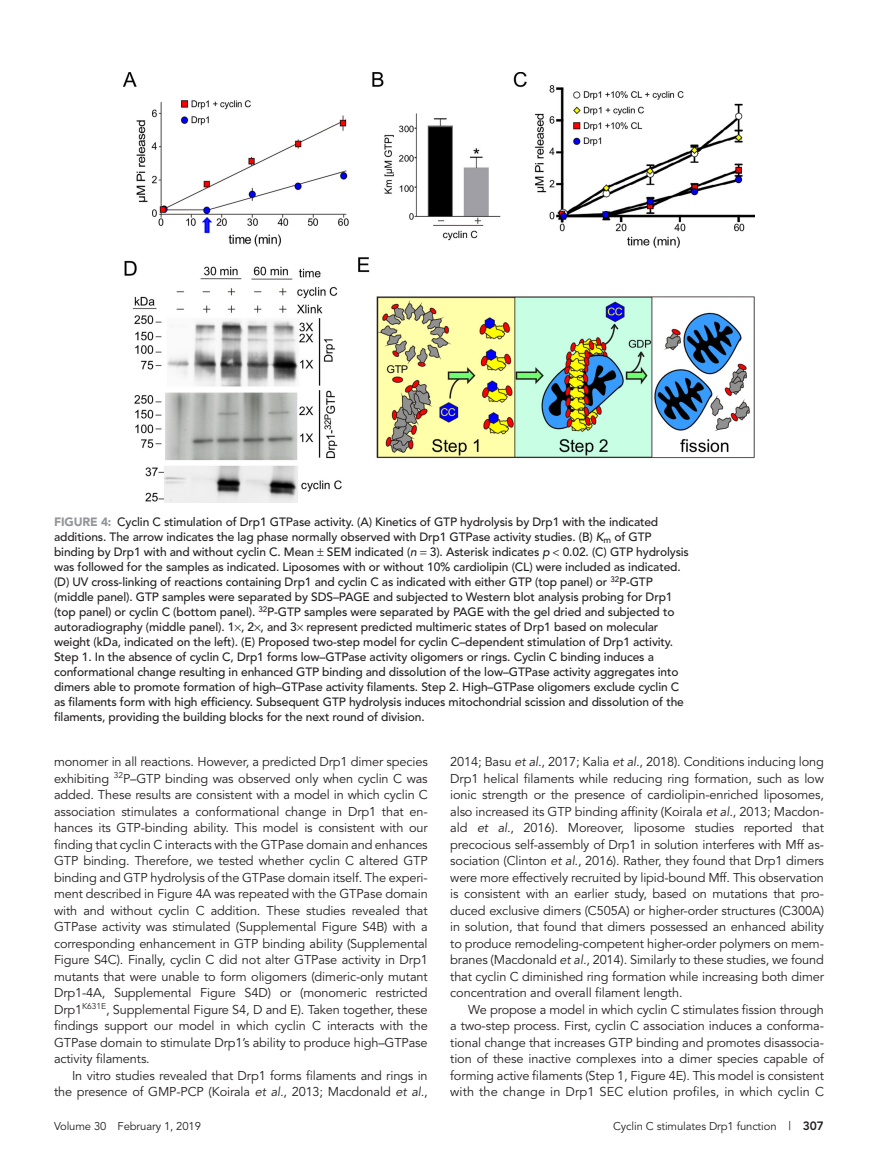
<style>
.page{position:relative;width:878px;height:1175px;background:#fff}
.page>*{position:absolute;margin:0;border:0;box-sizing:border-box;transform-origin:0 0}
.Para{font:12.75px/16.5px "Avenir";letter-spacing:-.01em;color:#231f20;text-align:justify}
.FigCaption_35_5p{font:500 12px/15px "Avenir";letter-spacing:-.01em;color:#231f20}
.t1{font:11.25px "Avenir";letter-spacing:-.01em;color:#231f20}
.s1{font-weight:900;color:#939598}
.s2{font-style:italic}
.s3{font-size:12px}
.s4{font-weight:800;font-size:12px}
</style>
<div class="page">
<img style="left:124px;top:72px;width:630px;height:430px">
<p class="FigCaption_35_5p" style="left:54px;top:514px;width:636px"><span class="s1">FIGURE 4:</span> Cyclin C stimulation of Drp1 GTPase activity. (A) Kinetics of GTP hydrolysis by Drp1 with the indicated additions. The arrow indicates the lag phase normally observed with Drp1 GTPase activity studies. (B) <span class="s2">K</span><sub>m</sub> of GTP binding by Drp1 with and without cyclin C. Mean SEM indicated (<span class="s2">n</span> 3). Asterisk indicates <span class="s2">p</span> 0.02. (C) GTP hydrolysis was followed for the samples as indicated. Liposomes with or without 10% cardiolipin (CL) were included as indicated. (D) UV cross-linking of reactions containing Drp1 and cyclin C as indicated with either GTP (top panel) or <sup>32</sup>P-GTP (middle panel). GTP samples were separated by SDS–PAGE and subjected to Western blot analysis probing for Drp1 (top panel) or cyclin C (bottom panel). <sup>32</sup>P-GTP samples were separated by PAGE with the gel dried and subjected to autoradiography (middle panel). 1 , 2 , and 3 represent predicted multimeric states of Drp1 based on molecular weight (kDa, indicated on the left). (E) Proposed two-step model for cyclin C–dependent stimulation of Drp1 activity.<br>Step 1. In the absence of cyclin C, Drp1 forms low–GTPase activity oligomers or rings. Cyclin C binding induces a conformational change resulting in enhanced GTP binding and dissolution of the low–GTPase activity aggregates into dimers able to promote formation of high–GTPase activity filaments. Step 2. High–GTPase oligomers exclude cyclin C as filaments form with high efficiency. Subsequent GTP hydrolysis induces mitochondrial scission and dissolution of the filaments, providing the building blocks for the next round of division.</p>
<p class="Para" style="left:54px;top:753px;width:375px">monomer in all reactions. However, a predicted Drp1 dimer species exhibiting <sup>32</sup>P–GTP binding was observed only when cyclin C was added. These results are consistent with a model in which cyclin C association stimulates a conformational change in Drp1 that en&shy;hances its GTP-binding ability. This model is consistent with our finding that cyclin C interacts with the GTPase domain and enhances GTP binding. Therefore, we tested whether cyclin C altered GTP binding and GTP hydrolysis of the GTPase domain itself. The experi&shy;ment described in Figure 4A was repeated with the GTPase domain with and without cyclin C addition. These studies revealed that GTPase activity was stimulated (Supplemental Figure S4B) with a corresponding enhancement in GTP binding ability (Supplemental Figure S4C). Finally, cyclin C did not alter GTPase activity in Drp1 mutants that were unable to form oligomers (dimeric-only mutant Drp1-4A, Supplemental Figure S4D) or (monomeric restricted Drp1<sup>K631E</sup>, Supplemental Figure S4, D and E). Taken together, these findings support our model in which cyclin C interacts with the GTPase domain to stimulate Drp1’s ability to produce high–GTPase activity filaments.</p>
<p class="Para" style="left:54px;top:1067px;width:375px;text-align:right">In vitro studies revealed that Drp1 forms filaments and rings in the presence of GMP-PCP (Koirala <span class="s2">et al.</span>, 2013; Macdonald <span class="s2">et al.</span>,</p>
<p class="Para" style="left:450px;top:753px;width:375px">2014; Basu <span class="s2">et al.</span>, 2017; Kalia <span class="s2">et al.</span>, 2018). Conditions inducing long Drp1 helical filaments while reducing ring formation, such as low ionic strength or the presence of cardiolipin-enriched liposomes, also increased its GTP binding affinity (Koirala <span class="s2">et al.</span>, 2013; Macdon&shy;ald <span class="s2">et al.</span>, 2016). Moreover, liposome studies reported that precocious self-assembly of Drp1 in solution interferes with Mff as&shy;sociation (Clinton <span class="s2">et al.</span>, 2016). Rather, they found that Drp1 dimers were more effectively recruited by lipid-bound Mff. This observation is consistent with an earlier study, based on mutations that pro&shy;duced exclusive dimers (C505A) or higher-order structures (C300A) in solution, that found that dimers possessed an enhanced ability to produce remodeling-competent higher-order polymers on mem&shy;branes (Macdonald <span class="s2">et al.</span>, 2014). Similarly to these studies, we found that cyclin C diminished ring formation while increasing both dimer concentration and overall filament length.</p>
<p class="Para" style="left:450px;top:1001px;width:375px;text-indent:18px">We propose a model in which cyclin C stimulates fission through a two-step process. First, cyclin C association induces a conforma&shy;tional change that increases GTP binding and promotes disassocia&shy;tion of these inactive complexes into a dimer species capable of forming active filaments (Step 1, Figure 4E). This model is consistent with the change in Drp1 SEC elution profiles, in which cyclin C</p>
<p class="t1" style="left:54px;top:1119px;width:148px">Volume 30 February 1, 2019</p>
<p class="t1" style="left:613px;top:1119px;width:212px">Cyclin C stimulates Drp1 function <span class="s3">|</span> <span class="s4">307</span></p>
</div>
